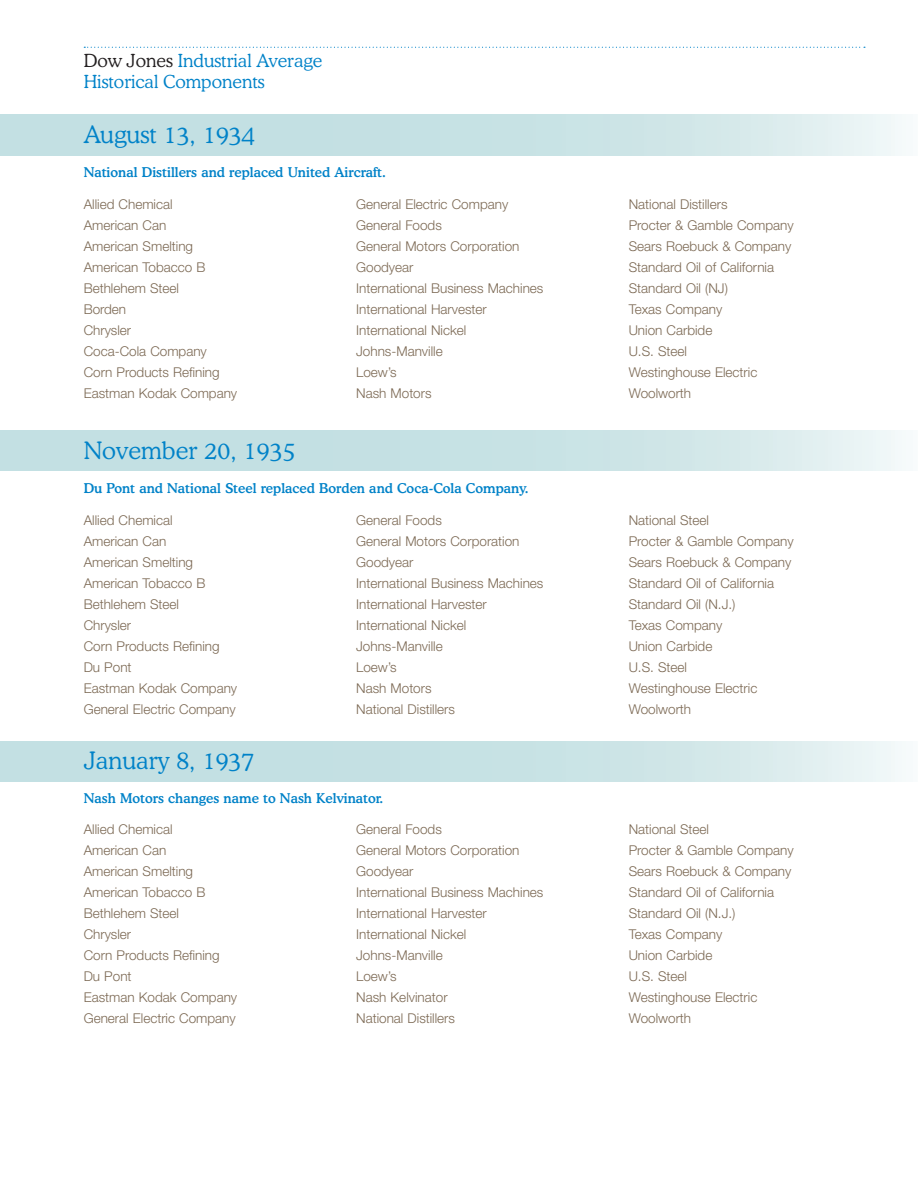
<style>
.page{position:relative;width:918px;height:1188px;background:#fff}
.page>*{position:absolute;margin:0;border:0;box-sizing:border-box;transform-origin:0 0}
.section_headings{font:300 24px "Dow Jones Cooper";color:#0082c8}
.t1{font:300 18px/21px "Dow Jones Cooper";color:#0082c8}
.body_text{font:300 13.5px "Helvetica Neue";color:#7c6954}
.Chart_heads{font:500 13.5px "Dow Jones Cooper";color:#0082c8}
.s1{color:#231f20}
</style>
<div class="page">
<svg style="left:84px;top:47px;width:781px;height:1px"></svg>
<svg style="left:0;top:741px;width:902px;height:41px;background:#cbe4e6"></svg>
<svg style="left:0;top:430px;width:902px;height:41px;background:#cbe4e6"></svg>
<svg style="left:0;top:115px;width:902px;height:40px;background:#cbe4e6"></svg>
<h2 class="t1" style="left:84px;top:50px;width:240px"><span class="s1">Dow Jones</span> Industrial Average<br>Historical Components</h2>
<p class="section_headings" style="left:84px;top:118px;width:173px">August 13, 1934</p>
<p class="Chart_heads" style="left:84px;top:163px;width:304px">National Distillers and replaced United Aircraft.</p>
<p class="body_text" style="left:84px;top:196px;width:90px">Allied Chemical</p>
<p class="body_text" style="left:84px;top:217px;width:84px">American Can</p>
<p class="body_text" style="left:84px;top:238px;width:111px">American Smelting</p>
<p class="body_text" style="left:84px;top:259px;width:123px">American Tobacco B</p>
<p class="body_text" style="left:84px;top:280px;width:97px">Bethlehem Steel</p>
<p class="body_text" style="left:84px;top:301px;width:44px">Borden</p>
<p class="body_text" style="left:84px;top:322px;width:49px">Chrysler</p>
<p class="body_text" style="left:84px;top:343px;width:125px">Coca-Cola Company</p>
<p class="body_text" style="left:84px;top:364px;width:138px">Corn Products Refining</p>
<p class="body_text" style="left:84px;top:385px;width:155px">Eastman Kodak Company</p>
<p class="body_text" style="left:356px;top:196px;width:154px">General Electric Company</p>
<p class="body_text" style="left:356px;top:217px;width:87px">General Foods</p>
<p class="body_text" style="left:356px;top:238px;width:165px">General Motors Corporation</p>
<p class="body_text" style="left:356px;top:259px;width:59px">Goodyear</p>
<p class="body_text" style="left:356px;top:280px;width:189px">International Business Machines</p>
<p class="body_text" style="left:356px;top:301px;width:132px">International Harvester</p>
<p class="body_text" style="left:356px;top:322px;width:112px">International Nickel</p>
<p class="body_text" style="left:356px;top:343px;width:88px">Johns-Manville</p>
<p class="body_text" style="left:356px;top:364px;width:42px">Loew’s</p>
<p class="body_text" style="left:356px;top:385px;width:77px">Nash Motors</p>
<p class="section_headings" style="left:84px;top:434px;width:213px">November 20, 1935</p>
<p class="Chart_heads" style="left:84px;top:479px;width:447px">Du Pont and National Steel replaced Borden and Coca-Cola Company.</p>
<p class="body_text" style="left:84px;top:512px;width:90px">Allied Chemical</p>
<p class="body_text" style="left:84px;top:533px;width:84px">American Can</p>
<p class="body_text" style="left:84px;top:554px;width:111px">American Smelting</p>
<p class="body_text" style="left:84px;top:575px;width:123px">American Tobacco B</p>
<p class="body_text" style="left:84px;top:596px;width:97px">Bethlehem Steel</p>
<p class="body_text" style="left:84px;top:617px;width:49px">Chrysler</p>
<p class="body_text" style="left:84px;top:638px;width:138px">Corn Products Refining</p>
<p class="body_text" style="left:84px;top:659px;width:49px">Du Pont</p>
<p class="body_text" style="left:84px;top:680px;width:155px">Eastman Kodak Company</p>
<p class="body_text" style="left:84px;top:701px;width:154px">General Electric Company</p>
<p class="body_text" style="left:356px;top:512px;width:87px">General Foods</p>
<p class="body_text" style="left:356px;top:533px;width:165px">General Motors Corporation</p>
<p class="body_text" style="left:356px;top:554px;width:59px">Goodyear</p>
<p class="body_text" style="left:356px;top:575px;width:189px">International Business Machines</p>
<p class="body_text" style="left:356px;top:596px;width:132px">International Harvester</p>
<p class="body_text" style="left:356px;top:617px;width:112px">International Nickel</p>
<p class="body_text" style="left:356px;top:638px;width:88px">Johns-Manville</p>
<p class="body_text" style="left:356px;top:659px;width:42px">Loew’s</p>
<p class="body_text" style="left:356px;top:680px;width:77px">Nash Motors</p>
<p class="body_text" style="left:356px;top:701px;width:100px">National Distillers</p>
<p class="section_headings" style="left:84px;top:744px;width:172px">January 8, 1937</p>
<p class="Chart_heads" style="left:84px;top:789px;width:301px">Nash Motors changes name to Nash Kelvinator.</p>
<p class="body_text" style="left:84px;top:821px;width:90px">Allied Chemical</p>
<p class="body_text" style="left:84px;top:842px;width:84px">American Can</p>
<p class="body_text" style="left:84px;top:863px;width:111px">American Smelting</p>
<p class="body_text" style="left:84px;top:884px;width:123px">American Tobacco B</p>
<p class="body_text" style="left:84px;top:905px;width:97px">Bethlehem Steel</p>
<p class="body_text" style="left:84px;top:926px;width:49px">Chrysler</p>
<p class="body_text" style="left:84px;top:947px;width:138px">Corn Products Refining</p>
<p class="body_text" style="left:84px;top:968px;width:49px">Du Pont</p>
<p class="body_text" style="left:84px;top:989px;width:155px">Eastman Kodak Company</p>
<p class="body_text" style="left:84px;top:1010px;width:154px">General Electric Company</p>
<p class="body_text" style="left:356px;top:821px;width:87px">General Foods</p>
<p class="body_text" style="left:356px;top:842px;width:165px">General Motors Corporation</p>
<p class="body_text" style="left:356px;top:863px;width:59px">Goodyear</p>
<p class="body_text" style="left:356px;top:884px;width:189px">International Business Machines</p>
<p class="body_text" style="left:356px;top:905px;width:132px">International Harvester</p>
<p class="body_text" style="left:356px;top:926px;width:112px">International Nickel</p>
<p class="body_text" style="left:356px;top:947px;width:88px">Johns-Manville</p>
<p class="body_text" style="left:356px;top:968px;width:42px">Loew’s</p>
<p class="body_text" style="left:356px;top:989px;width:93px">Nash Kelvinator</p>
<p class="body_text" style="left:356px;top:1010px;width:100px">National Distillers</p>
<p class="body_text" style="left:629px;top:196px;width:100px">National Distillers</p>
<p class="body_text" style="left:629px;top:217px;width:166px">Procter &amp; Gamble Company</p>
<p class="body_text" style="left:629px;top:238px;width:164px">Sears Roebuck &amp; Company</p>
<p class="body_text" style="left:629px;top:259px;width:147px">Standard Oil of California</p>
<p class="body_text" style="left:629px;top:280px;width:101px">Standard Oil (NJ)</p>
<p class="body_text" style="left:629px;top:301px;width:95px">Texas Company</p>
<p class="body_text" style="left:629px;top:322px;width:85px">Union Carbide</p>
<p class="body_text" style="left:629px;top:343px;width:60px">U.S. Steel</p>
<p class="body_text" style="left:629px;top:364px;width:130px">Westinghouse Electric</p>
<p class="body_text" style="left:629px;top:385px;width:64px">Woolworth</p>
<p class="body_text" style="left:629px;top:512px;width:82px">National Steel</p>
<p class="body_text" style="left:629px;top:533px;width:166px">Procter &amp; Gamble Company</p>
<p class="body_text" style="left:629px;top:554px;width:164px">Sears Roebuck &amp; Company</p>
<p class="body_text" style="left:629px;top:575px;width:147px">Standard Oil of California</p>
<p class="body_text" style="left:629px;top:596px;width:108px">Standard Oil (N.J.)</p>
<p class="body_text" style="left:629px;top:617px;width:95px">Texas Company</p>
<p class="body_text" style="left:629px;top:638px;width:85px">Union Carbide</p>
<p class="body_text" style="left:629px;top:659px;width:60px">U.S. Steel</p>
<p class="body_text" style="left:629px;top:680px;width:130px">Westinghouse Electric</p>
<p class="body_text" style="left:629px;top:701px;width:64px">Woolworth</p>
<p class="body_text" style="left:629px;top:821px;width:82px">National Steel</p>
<p class="body_text" style="left:629px;top:842px;width:166px">Procter &amp; Gamble Company</p>
<p class="body_text" style="left:629px;top:863px;width:164px">Sears Roebuck &amp; Company</p>
<p class="body_text" style="left:629px;top:884px;width:147px">Standard Oil of California</p>
<p class="body_text" style="left:629px;top:905px;width:108px">Standard Oil (N.J.)</p>
<p class="body_text" style="left:629px;top:926px;width:95px">Texas Company</p>
<p class="body_text" style="left:629px;top:947px;width:85px">Union Carbide</p>
<p class="body_text" style="left:629px;top:968px;width:60px">U.S. Steel</p>
<p class="body_text" style="left:629px;top:989px;width:130px">Westinghouse Electric</p>
<p class="body_text" style="left:629px;top:1010px;width:64px">Woolworth</p>
</div>
